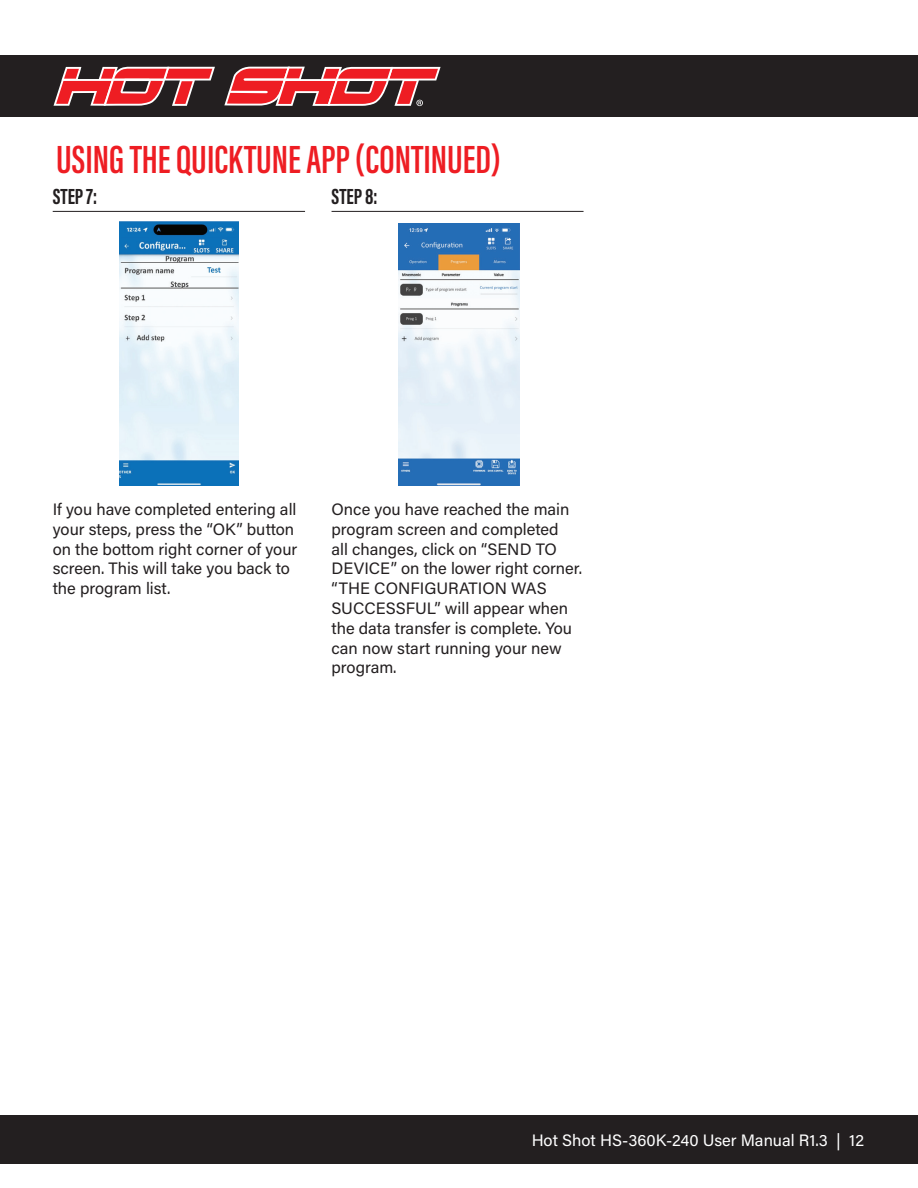
<style>
.page{position:relative;width:918px;height:1188px;background:#fff}
.page>*{position:absolute;margin:0;border:0;box-sizing:border-box;transform-origin:0 0}
.t1{font:600 40.5px "Acumin Pro Extra Cond";color:#ee1d23}
.t2{font:700 22.5px "Acumin Pro Extra Cond";color:#231f20}
.t3{font:16.5px/19.8px "Acumin Pro";color:#231f20}
.t4{font:16.5px "Acumin Pro";color:#fff}
</style>
<div class="page">
<div style="left:0;top:55px;width:918px;height:62px;background:#231f20"></div>
<svg style="left:224px;top:67px;width:217px;height:39px"></svg>
<svg style="left:54px;top:67px;width:161px;height:39px"></svg>
<hr style="left:125px;top:79px;width:24px;height:2px;background:#fff">
<div style="left:0;top:1115px;width:918px;height:49px;background:#231f20"></div>
<hr style="left:53px;top:211px;width:252px;height:1px;background:#231f20">
<hr style="left:332px;top:211px;width:252px;height:1px;background:#231f20">
<img style="left:398px;top:224px;width:121px;height:262px">
<img style="left:120px;top:221px;width:118px;height:265px">
<h1 class="t1" style="left:56px;top:135px;width:446px">USING THE QUICKTUNE APP (CONTINUED)</h1>
<h2 class="t2" style="left:53px;top:183px;width:46px">STEP 7:</h2>
<h2 class="t2" style="left:332px;top:183px;width:48px">STEP 8:</h2>
<p class="t3" style="left:53px;top:499px;width:246px">If you have completed entering all your steps, press the “OK” button on the bottom right corner of your screen. This will take you back to the program list.</p>
<p class="t3" style="left:332px;top:499px;width:252px">Once you have reached the main program screen and completed<br>all changes, click on “SEND TO<br>DEVICE” on the lower right corner. “THE CONFIGURATION WAS<br>SUCCESSFUL” will appear when the data transfer is complete. You can now start running your new program.</p>
<p class="t4" style="left:532px;top:1129px;width:334px">Hot Shot HS-360K-240 User Manual R1.3 | 12</p>
</div>
